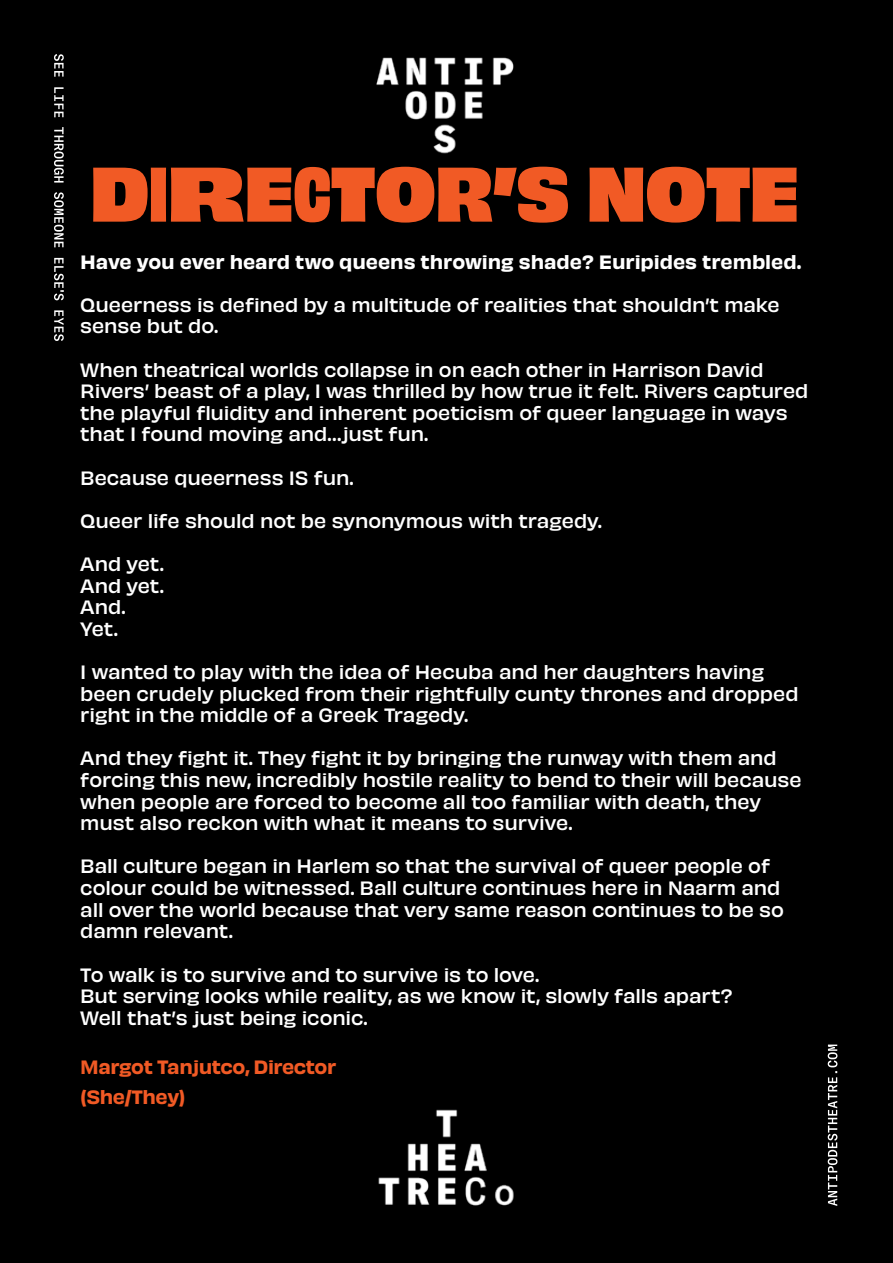
<style>
.page{position:relative;width:893px;height:1263px;background:#000}
.page>*{position:absolute;margin:0;border:0;box-sizing:border-box;transform-origin:0 0}
.t1{font:72px "Obviously Blck";letter-spacing:-.01em;color:#f15a25}
.t2{font:500 18px/21.6px "Obviously";letter-spacing:-.01em;color:#fff}
.t3{font:18px "Obviously Semi";letter-spacing:-.005em;color:#fff}
.t4{font:18px/30px "Obviously Semi";letter-spacing:-.025em;color:#f15a25}
.s1{font-family:"Obviously Narw Blck"}
.s2{font-family:"Obviously Wide Blck"}
</style>
<div class="page">
<img style="left:376px;top:57px;width:138px;height:97px">
<svg style="left:828px;top:1044px;width:9px;height:162px"></svg>
<svg style="left:54px;top:54px;width:10px;height:287px"></svg>
<img style="left:378px;top:1109px;width:136px;height:97px">
<h1 class="t1" style="left:90px;top:137px;width:710px">D<span class="s1">I</span><span class="s2">R</span>E<span class="s1">C</span>TOR’S NOTE</h1>
<p class="t3" style="left:80px;top:247px;width:722px">Have you ever heard two queens throwing shade? Euripides trembled.</p>
<p class="t2" style="left:80px;top:292px;width:701px">Queerness is defined by a multitude of realities that shouldn’t make sense but do.</p>
<p class="t2" style="left:80px;top:357px;width:730px">When theatrical worlds collapse in on each other in Harrison David Rivers’ beast of a play, I was thrilled by how true it felt. Rivers captured the playful fluidity and inherent poeticism of queer language in ways that I found moving and…just fun.</p>
<p class="t2" style="left:80px;top:465px;width:275px">Because queerness IS fun.</p>
<p class="t2" style="left:80px;top:508px;width:523px">Queer life should not be synonymous with tragedy.</p>
<p class="t2" style="left:80px;top:552px;width:85px">And yet.<br>And yet.<br>And.<br>Yet.</p>
<p class="t2" style="left:80px;top:660px;width:720px">I wanted to play with the idea of Hecuba and her daughters having been crudely plucked from their rightfully cunty thrones and dropped right in the middle of a Greek Tragedy.</p>
<p class="t2" style="left:80px;top:746px;width:723px">And they fight it. They fight it by bringing the runway with them and forcing this new, incredibly hostile reality to bend to their will because when people are forced to become all too familiar with death, they must also reckon with what it means to survive.</p>
<p class="t2" style="left:80px;top:854px;width:705px">Ball culture began in Harlem so that the survival of queer people of colour could be witnessed. Ball culture continues here in Naarm and all over the world because that very same reason continues to be so damn relevant.</p>
<p class="t2" style="left:80px;top:962px;width:654px">To walk is to survive and to survive is to love.<br>But serving looks while reality, as we know it, slowly falls apart?<br>Well that’s just being iconic.</p>
<p class="t4" style="left:80px;top:1050px;width:257px">Margot Tanjutco, Director (She/They)</p>
</div>
